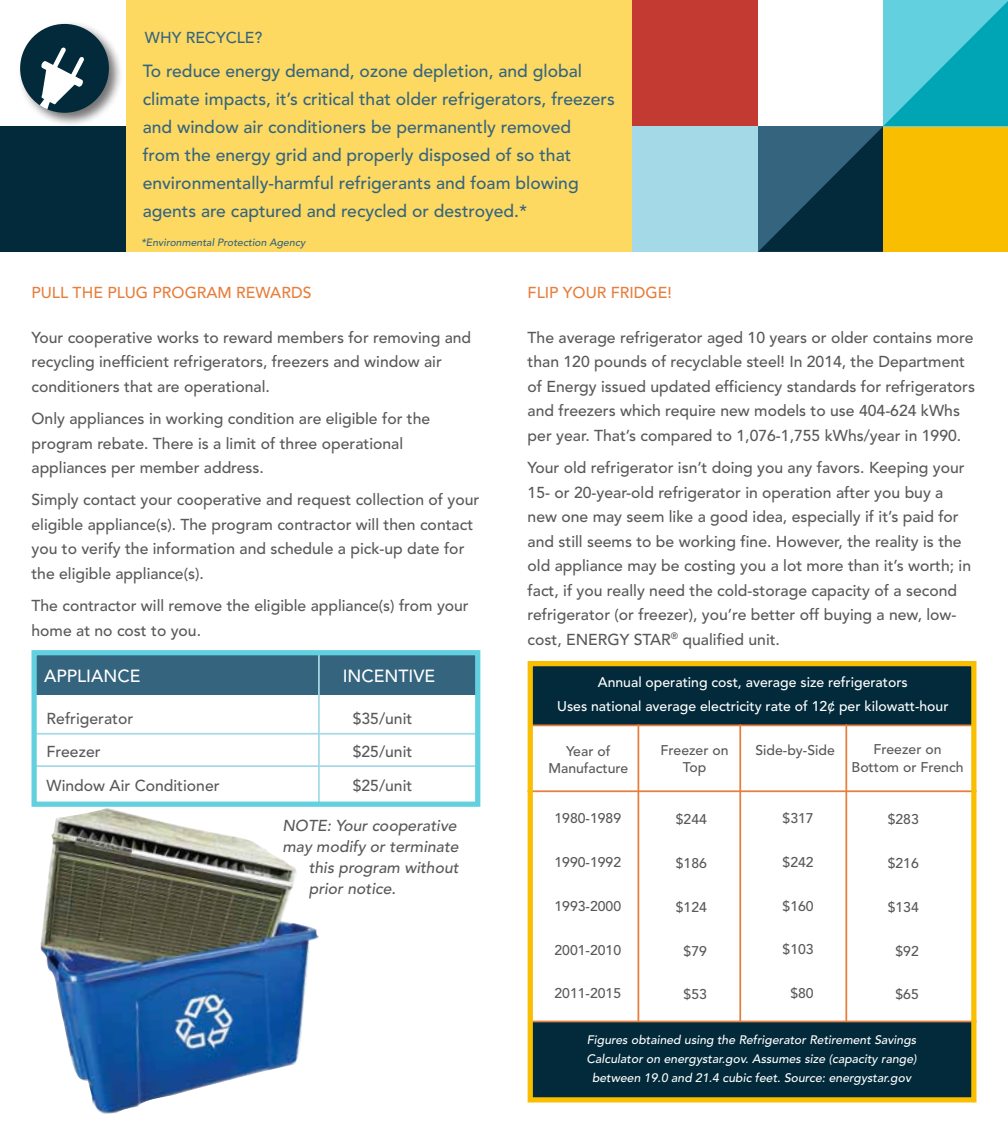
<style>
.page{position:relative;width:1008px;height:1134px;background:#fff}
.page>*{position:absolute;margin:0;border:0;box-sizing:border-box;transform-origin:0 0}
.t1{font:500 17.5px/28px "Avenir";color:#35647e}
.t2{font:500 17.5px "Avenir";color:#fff}
.t3{font:500 15.75px/24.5px "Avenir";color:#58595b}
.t4{font:500 15.75px "Avenir";color:#e67e3c}
.t5{font:500 15.75px "Avenir";color:#35647e}
.t6{font:500 14px/17.5px "Avenir";color:#58595b;text-align:center}
.t7{font:500 14px/24.5px "Avenir";color:#fff;text-align:center}
.t8{font:500 12.25px/19.2px "Avenir";color:#fff;text-align:center}
.t9{font:500 10.5px "Avenir";color:#35647e}
.s1{font-family:"Arial";font-weight:400}
</style>
<div class="page">
<img style="left:40px;top:808px;width:279px;height:306px">
<div style="left:528px;top:1021px;width:448px;height:81px;background:#022a3a"></div>
<div style="left:528px;top:665px;width:448px;height:59px;background:#022a3a"></div>
<div style="left:126px;top:0;width:508px;height:252px;background:#fed962"></div>
<div style="left:0;top:126px;width:126px;height:126px;background:#022a3a"></div>
<div style="left:632px;top:126px;width:126px;height:126px;background:#a4dae7"></div>
<div style="left:632px;top:0;width:126px;height:126px;background:#c33a32"></div>
<svg style="left:758px;top:1px;width:250px;height:251px"></svg>
<hr style="left:638px;top:724px;width:1px;height:298px;background:#e67e3c">
<hr style="left:739px;top:724px;width:2px;height:298px;background:#e67e3c">
<hr style="left:845px;top:724px;width:2px;height:297px;background:#e67e3c">
<hr style="left:528px;top:790px;width:448px;height:2px;background:#e67e3c">
<hr style="left:532px;top:1021px;width:444px;height:1px;background:#e67e3c">
<hr style="left:532px;top:725px;width:442px;height:1px;background:#e67e3c">
<div style="left:528px;top:661px;width:448px;height:441px;border:5px solid #f9be00"></div>
<hr style="left:34px;top:765px;width:442px;height:2px;background:#a4dae7">
<hr style="left:35px;top:733px;width:443px;height:2px;background:#a4dae7">
<div style="left:34px;top:653px;width:444px;height:42px;background:#35647e"></div>
<hr style="left:318px;top:654px;width:2px;height:152px;background:#a4dae7">
<div style="left:32px;top:650px;width:448px;height:157px;border:5px solid #63d0df"></div>
<div style="left:17px;top:21px;width:107px;height:106px;background:#000;opacity:.55"></div>
<div style="left:20px;top:24px;width:89px;height:89px;background:#022a3a;border-radius:50%"></div>
<svg style="left:40px;top:47px;width:44px;height:62px"></svg>
<p class="t5" style="left:145px;top:29px;width:119px">WHY RECYCLE?</p>
<p class="t1" style="left:143px;top:57px;width:474px">To reduce energy demand, ozone depletion, and global climate impacts, it’s critical that older refrigerators, freezers and window air conditioners be permanently removed<br>from the energy grid and properly disposed of so that environmentally-harmful refrigerants and foam blowing agents are captured and recycled or destroyed.*</p>
<p class="t9" style="left:141px;top:236px;width:167px">*Environmental Protection Agency</p>
<p class="t4" style="left:32px;top:283px;width:281px">PULL THE PLUG PROGRAM REWARDS</p>
<p class="t3" style="left:32px;top:325px;width:441px">Your cooperative works to reward members for removing and recycling inefficient refrigerators, freezers and window air conditioners that are operational.</p>
<p class="t3" style="left:32px;top:407px;width:400px">Only appliances in working condition are eligible for the program rebate. There is a limit of three operational appliances per member address.</p>
<p class="t3" style="left:32px;top:488px;width:449px">Simply contact your cooperative and request collection of your eligible appliance(s). The program contractor will then contact you to verify the information and schedule a pick-up date for the eligible appliance(s).</p>
<p class="t3" style="left:32px;top:594px;width:439px">The contractor will remove the eligible appliance(s) from your home at no cost to you.</p>
<p class="t2" style="left:44px;top:665px;width:98px">APPLIANCE</p>
<p class="t2" style="left:343px;top:665px;width:94px">INCENTIVE</p>
<p class="t3" style="left:47px;top:703px;width:174px;line-height:33.2px">Refrigerator<br>Freezer<br>Window Air Conditioner</p>
<p class="t3" style="left:353px;top:703px;width:61px;line-height:33.2px;text-align:justify">$35/unit $25/unit $25/unit</p>
<p class="t3" style="left:282px;top:814px;width:178px">NOTE: Your cooperative</p>
<p class="t3" style="left:282px;top:835px;width:180px">may modify or terminate</p>
<p class="t3" style="left:309px;top:856px;width:154px">this program without</p>
<p class="t3" style="left:309px;top:877px;width:91px">prior notice.</p>
<p class="t4" style="left:528px;top:283px;width:146px">FLIP YOUR FRIDGE!</p>
<p class="t3" style="left:528px;top:325px;width:449px">The average refrigerator aged 10 years or older contains more than 120 pounds of recyclable steel! In 2014, the Department of Energy issued updated efficiency standards for refrigerators and freezers which require new models to use 404-624 kWhs per year. That’s compared to 1,076-1,755 kWhs/year in 1990.</p>
<p class="t3" style="left:528px;top:456px;width:445px">Your old refrigerator isn’t doing you any favors. Keeping your 15- or 20-year-old refrigerator in operation after you buy a new one may seem like a good idea, especially if it’s paid for and still seems to be working fine. However, the reality is the old appliance may be costing you a lot more than it’s worth; in fact, if you really need the cold-storage capacity of a second refrigerator (or freezer), you’re better off buying a new, low&shy;cost, ENERGY STAR<sup>®</sup> qualified unit.</p>
<p class="t7" style="left:557px;top:670px;width:393px">Annual operating cost, average size refrigerators<br>Uses national average electricity rate of 12<span class="s1">¢</span> per kilowatt-hour</p>
<p class="t6" style="left:548px;top:743px;width:81px">Year of<br>Manufacture</p>
<p class="t6" style="left:661px;top:741px;width:69px">Freezer on<br>Top</p>
<p class="t6" style="left:756px;top:741px;width:81px">Side-by-Side</p>
<p class="t6" style="left:852px;top:741px;width:114px">Freezer on<br>Bottom or French</p>
<p class="t6" style="left:554px;top:810px;width:68px">1980-1989</p>
<p class="t6" style="left:554px;top:854px;width:68px">1990-1992</p>
<p class="t6" style="left:554px;top:898px;width:68px">1993-2000</p>
<p class="t6" style="left:554px;top:941px;width:68px">2001-2010</p>
<p class="t6" style="left:554px;top:985px;width:68px">2011-2015</p>
<p class="t6" style="left:783px;top:810px;width:33px">$317</p>
<p class="t6" style="left:783px;top:854px;width:33px">$242</p>
<p class="t6" style="left:783px;top:897px;width:33px">$160</p>
<p class="t6" style="left:783px;top:941px;width:33px">$103</p>
<p class="t6" style="left:790px;top:985px;width:25px">$80</p>
<p class="t6" style="left:676px;top:811px;width:33px">$244</p>
<p class="t6" style="left:676px;top:855px;width:33px">$186</p>
<p class="t6" style="left:676px;top:899px;width:33px">$124</p>
<p class="t6" style="left:684px;top:942px;width:25px">$79</p>
<p class="t6" style="left:684px;top:986px;width:25px">$53</p>
<p class="t6" style="left:888px;top:811px;width:33px">$283</p>
<p class="t6" style="left:888px;top:855px;width:33px">$216</p>
<p class="t6" style="left:888px;top:899px;width:33px">$134</p>
<p class="t6" style="left:896px;top:942px;width:25px">$92</p>
<p class="t6" style="left:896px;top:986px;width:25px">$65</p>
<p class="t8" style="left:587px;top:1030px;width:334px">Figures obtained using the Refrigerator Retirement Savings<br>Calculator on energystar.gov. Assumes size (capacity range) between 19.0 and 21.4 cubic feet. Source: energystar.gov</p>
</div>
